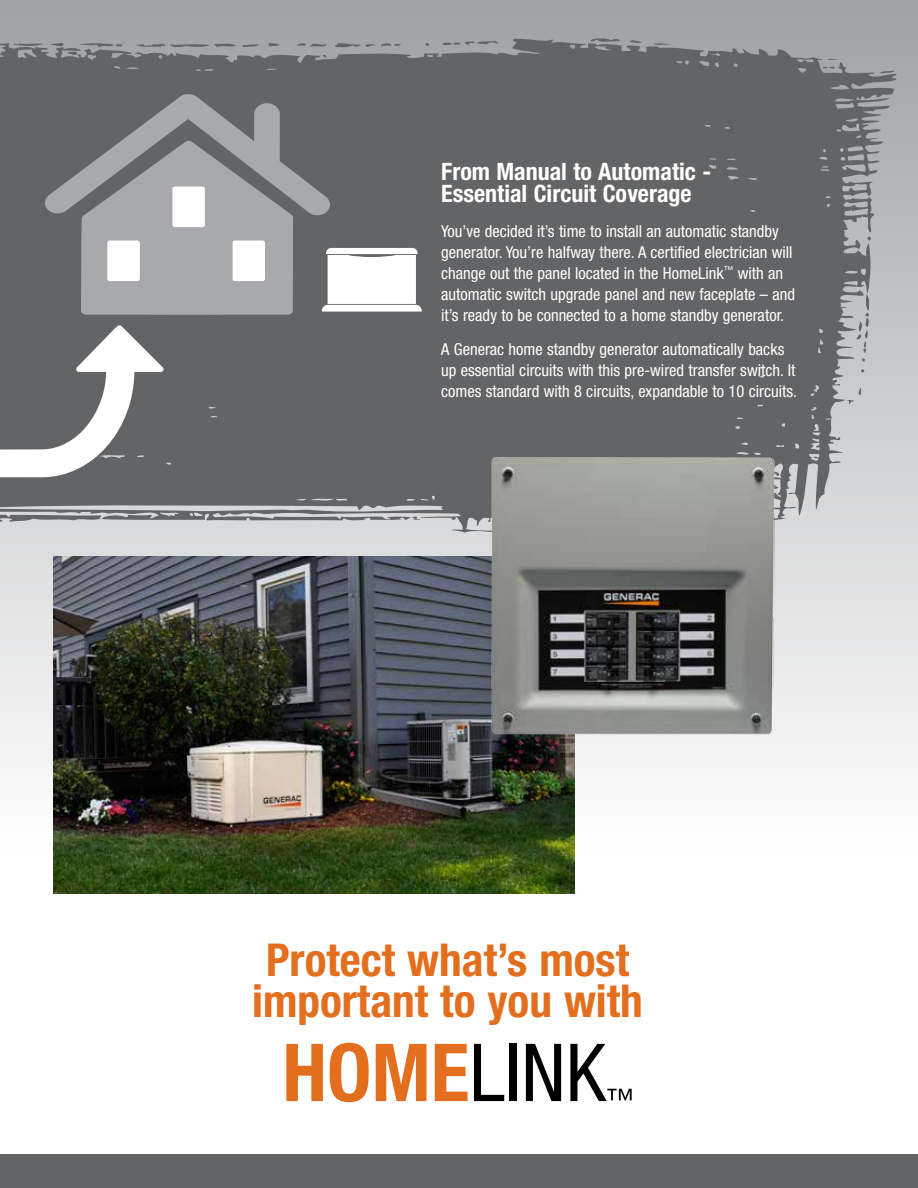
<style>
.page{position:relative;width:918px;height:1188px;background:#fff}
.page>*{position:absolute;margin:0;border:0;box-sizing:border-box;transform-origin:0 0}
.t1{font:700 condensed 45.3px/40.3px "Helvetica Neue LT Std";color:#e36f1e;text-align:center}
.t2{font:700 condensed 24px/22.5px "Helvetica Neue LT Std";color:#fff}
.t3{font:condensed 16.5px/21px "Helvetica Neue LT Std";color:#fff}
</style>
<div class="page">
<div style="left:0;top:0;width:918px;height:853px;background:linear-gradient(to bottom,#9fa1a3,#fdfefd)"></div>
<div style="left:0;top:1155px;width:918px;height:33px;background:#636466"></div>
<img style="left:54px;top:556px;width:520px;height:337px">
<svg style="left:0;top:38px;width:897px;height:497px;background:#717274"></svg>
<svg style="left:136px;top:42px;width:123px;height:7px"></svg>
<svg style="left:441px;top:40px;width:58px;height:6px"></svg>
<svg style="left:590px;top:37px;width:30px;height:6px"></svg>
<img style="left:465px;top:450px;width:331px;height:299px">
<svg style="left:0;top:325px;width:164px;height:152px"></svg>
<svg style="left:43px;top:93px;width:379px;height:222px;background:#8a8b8d"></svg>
<div style="left:107px;top:240px;width:33px;height:41px;background:#fff;border-radius:3px"></div>
<div style="left:172px;top:186px;width:33px;height:41px;background:#fff;border-radius:3px"></div>
<div style="left:232px;top:240px;width:33px;height:41px;background:#fff;border-radius:3px"></div>
<svg style="left:286px;top:1044px;width:37px;height:57px"></svg>
<svg style="left:330px;top:1043px;width:39px;height:59px"></svg>
<svg style="left:376px;top:1044px;width:51px;height:57px"></svg>
<svg style="left:435px;top:1044px;width:33px;height:57px"></svg>
<svg style="left:474px;top:1044px;width:30px;height:57px"></svg>
<div style="left:510px;top:1044px;width:7px;height:57px;background:#000"></div>
<svg style="left:526px;top:1044px;width:35px;height:57px"></svg>
<svg style="left:570px;top:1044px;width:62px;height:57px"></svg>
<h2 class="t2" style="left:441px;top:160px;width:271px">From Manual to Automatic -<br>Essential Circuit Coverage</h2>
<p class="t3" style="left:441px;top:220px;width:355px">You’ve decided it’s time to install an automatic standby generator. You’re halfway there. A certified electrician will change out the panel located in the HomeLink<sup>™</sup> with an automatic switch upgrade panel and new faceplate – and it’s ready to be connected to a home standby generator.</p>
<p class="t3" style="left:441px;top:339px;width:357px">A Generac home standby generator automatically backs up essential circuits with this pre-wired transfer switch. It comes standard with 8 circuits, expandable to 10 circuits.</p>
<h1 class="t1" style="left:252px;top:939px;width:392px">Protect what’s most important to you with</h1>
</div>
